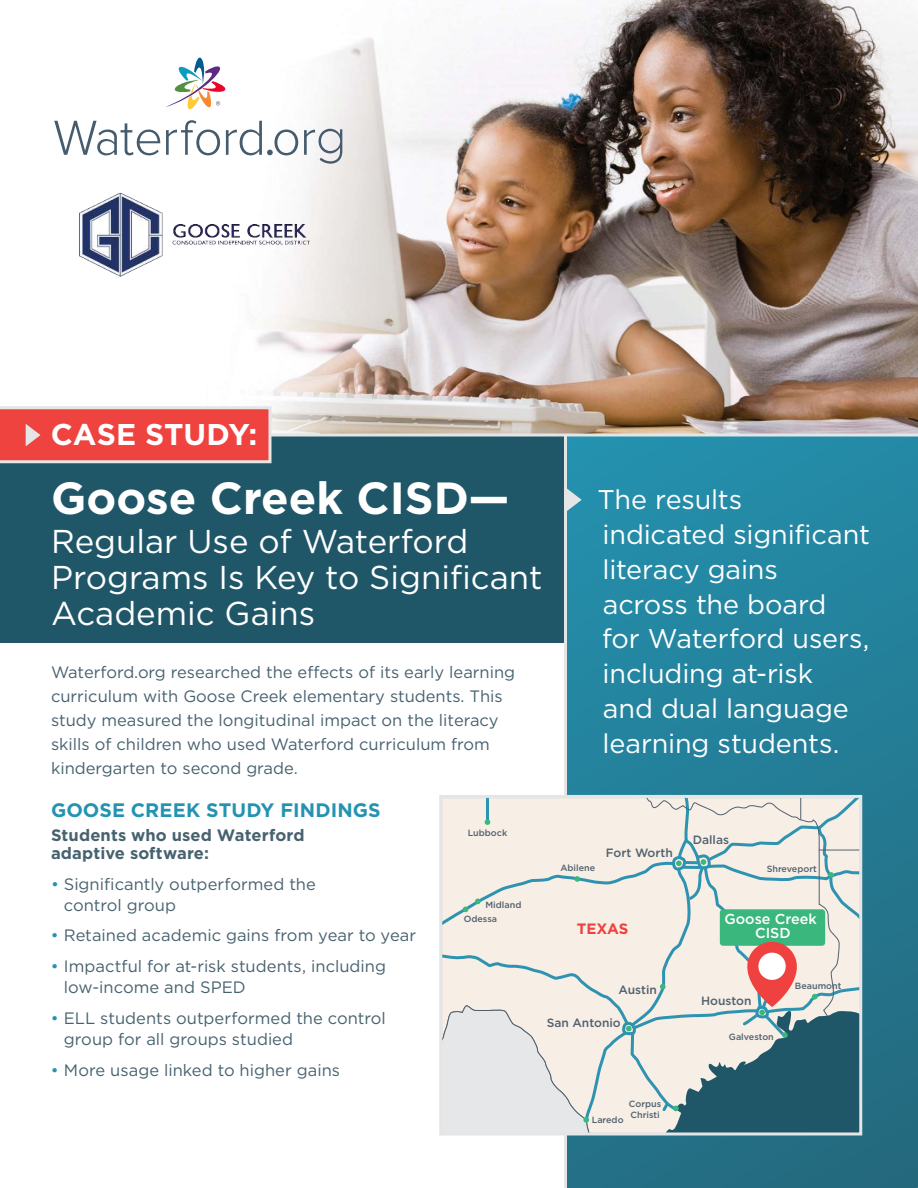
<style>
.page{position:relative;width:918px;height:1188px;background:#fff}
.page>*{position:absolute;margin:0;border:0;box-sizing:border-box;transform-origin:0 0}
.t1{font:700 45px "Gotham";color:#fff}
.t2{font:33px/36px "Gotham";color:#fff}
.t3{font:700 30px "Gotham";color:#fff}
.t4{font:27px/34.8px "Gotham";letter-spacing:-.005em;color:#fff}
.t5{font:700 19.5px "Gotham";letter-spacing:.005em;color:#2493b1}
.t6{font:16.5px/24px "Gotham";color:#47626f}
.t7{font:700 16.5px/18px "Gotham";letter-spacing:.005em;color:#47626f}
.t8{font:700 15px "Gotham";letter-spacing:-.005em;color:#ee4140}
.t9{font:500 14.4px/14.2px "Gotham";color:#fff;text-align:center}
.t10{font:500 12px "Gotham";color:#50616e}
.t11{font:500 9px/14px "Gotham";color:#50616e}
.s1{color:#2493b1}
</style>
<div class="page">
<img style="left:206px;top:0;width:712px;height:452px">
<div style="left:0;top:436px;width:564px;height:207px;background:#1f5769"></div>
<img style="left:567px;top:436px;width:350px;height:752px">
<svg style="left:54px;top:121px;width:106px;height:34px"></svg>
<svg style="left:166px;top:120px;width:54px;height:35px"></svg>
<svg style="left:304px;top:129px;width:38px;height:35px"></svg>
<svg style="left:226px;top:121px;width:72px;height:34px"></svg>
<svg style="left:165px;top:57px;width:61px;height:53px"></svg>
<hr style="left:270px;top:433px;width:648px;height:3px;background:#e5e5e5">
<hr style="left:564px;top:436px;width:3px;height:752px;background:#e5e5e5">
<svg style="left:443px;top:799px;width:415px;height:332px;background:#ced4cf"></svg>
<div style="left:758px;top:953px;width:28px;height:27px;background:#fff;border-radius:50%"></div>
<div style="left:439px;top:795px;width:423px;height:340px;border:3px solid #e5e5e5"></div>
<svg style="left:567px;top:488px;width:15px;height:23px"></svg>
<svg style="left:0;top:406px;width:272px;height:57px;background:#ed5755"></svg>
<img style="left:80px;top:192px;width:236px;height:85px">
<h3 class="t3" style="left:51px;top:421px;width:208px">CASE STUDY:</h3>
<h1 class="t1" style="left:51px;top:478px;width:460px">Goose Creek CISD—</h1>
<h2 class="t2" style="left:51px;top:526px;width:493px">Regular Use of Waterford<br>Programs Is Key to Significant<br>Academic Gains</h2>
<p class="t6" style="left:51px;top:661px;width:466px">Waterford.org researched the effects of its early learning curriculum with Goose Creek elementary students. This study measured the longitudinal impact on the literacy skills of children who used Waterford curriculum from kindergarten to second grade.</p>
<h3 class="t4" style="left:597px;top:484px;width:274px">The results indicated significant literacy gains<br>across the board<br>for Waterford users, including at-risk<br>and dual language learning students.</h3>
<p class="t5" style="left:51px;top:801px;width:331px">GOOSE CREEK STUDY FINDINGS</p>
<p class="t7" style="left:51px;top:827px;width:255px">Students who used Waterford adaptive software:</p>
<p class="t6" style="left:64px;top:874px;width:254px;line-height:21px;text-indent:-13px"><span class="s1">•</span> Significantly outperformed the control group</p>
<p class="t6" style="left:51px;top:924px;width:367px"><span class="s1">•</span> Retained academic gains from year to year</p>
<p class="t6" style="left:64px;top:957px;width:324px;line-height:21px;text-indent:-13px"><span class="s1">•</span> Impactful for at-risk students, including low-income and SPED</p>
<p class="t6" style="left:64px;top:1008px;width:323px;line-height:21px;text-indent:-13px"><span class="s1">•</span> ELL students outperformed the control group for all groups studied</p>
<p class="t6" style="left:51px;top:1059px;width:291px"><span class="s1">•</span> More usage linked to higher gains</p>
<p class="t11" style="left:468px;top:826px;width:41px">Lubbock</p>
<p class="t11" style="left:464px;top:899px;width:59px;text-indent:22px">Midland<br>Odessa</p>
<p class="t10" style="left:606px;top:847px;width:68px">Fort Worth</p>
<p class="t10" style="left:693px;top:834px;width:38px">Dallas</p>
<p class="t11" style="left:560px;top:861px;width:36px">Abilene</p>
<p class="t11" style="left:767px;top:862px;width:51px">Shreveport</p>
<p class="t8" style="left:577px;top:922px;width:53px">TEXAS</p>
<p class="t10" style="left:618px;top:984px;width:40px">Austin</p>
<p class="t10" style="left:547px;top:1018px;width:76px">San Antonio</p>
<p class="t11" style="left:629px;top:1099px;width:34px;line-height:10.8px">Corpus<br>Christi</p>
<p class="t11" style="left:592px;top:1113px;width:33px">Laredo</p>
<p class="t9" style="left:724px;top:913px;width:94px">Goose Creek<br>CISD</p>
<p class="t10" style="left:701px;top:996px;width:52px">Houston</p>
<p class="t11" style="left:729px;top:1030px;width:46px">Galveston</p>
<p class="t11" style="left:795px;top:979px;width:48px">Beaumont</p>
</div>
